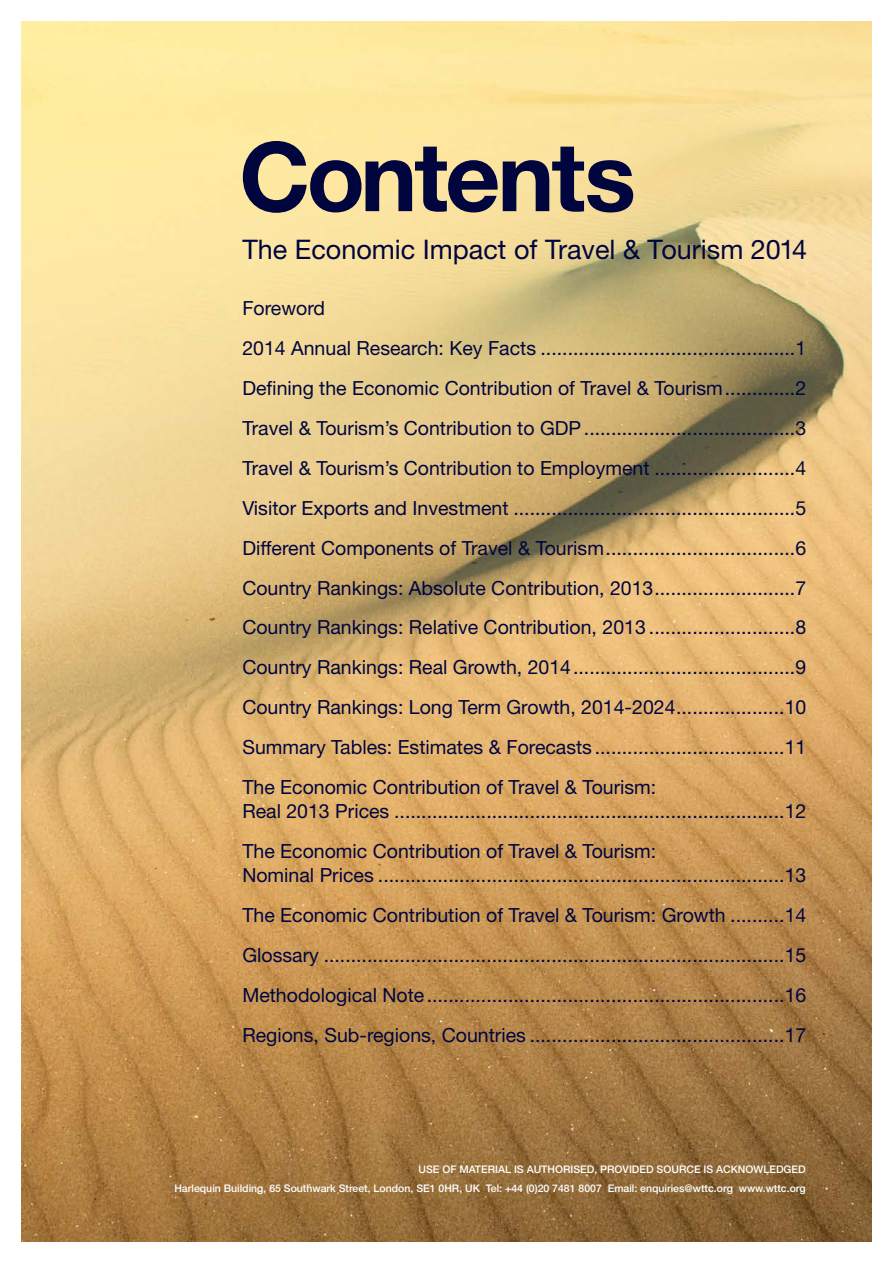
<style>
.page{position:relative;width:893px;height:1263px;background:#fff}
.page>*{position:absolute;margin:0;border:0;box-sizing:border-box;transform-origin:0 0}
.t1{font:700 96px "Helvetica Neue";color:#00053e}
.t2{font:27px "Helvetica Neue";color:#00053e}
.t3{font:19.5px/39.9px "Helvetica Neue";color:#00053e}
.t4{font:500 10.5px/18.6px "Helvetica Neue";color:#fff;text-align:right}
</style>
<div class="page">
<img style="left:21px;top:21px;width:851px;height:1221px">
<h1 class="t1" style="left:239px;top:118px;width:398px">Contents</h1>
<h2 class="t2" style="left:242px;top:233px;width:566px">The Economic Impact of Travel &amp; Tourism 2014</h2>
<p class="t3" style="left:242px;top:288px;width:565px">Foreword<br>2014 Annual Research: Key Facts ...............................................1<br>Defining the Economic Contribution of Travel &amp; Tourism.............2<br>Travel &amp; Tourism’s Contribution to GDP.......................................3<br>Travel &amp; Tourism’s Contribution to Employment ..........................4<br>Visitor Exports and Investment ....................................................5<br>Different Components of Travel &amp; Tourism...................................6<br>Country Rankings: Absolute Contribution, 2013..........................7<br>Country Rankings: Relative Contribution, 2013 ...........................8<br>Country Rankings: Real Growth, 2014.........................................9<br>Country Rankings: Long Term Growth, 2014-2024....................10<br>Summary Tables: Estimates &amp; Forecasts ...................................11<br>The Economic Contribution of Travel &amp; Tourism:</p>
<p class="t3" style="left:242px;top:791px;width:565px">Real 2013 Prices ........................................................................12<br>The Economic Contribution of Travel &amp; Tourism:</p>
<p class="t3" style="left:242px;top:855px;width:565px;text-align:justify">Nominal Prices ...........................................................................13<br>The Economic Contribution of Travel &amp; Tourism: Growth ..........14<br>Glossary .....................................................................................15<br>Methodological Note..................................................................16<br>Regions, Sub-regions, Countries ...............................................17</p>
<p class="t4" style="left:174px;top:1160px;width:633px">e is Acknowledged<br>Harlequin Building, 65 Southwark Street, London, SE1 0HR, UK Tel: +44 (0)20 7481 8007 Email: enquiries@wttc.org www.wttc.org</p>
<p class="t4" style="left:419px;top:1160px;width:117px">Use of Material is Auth</p>
<p class="t4" style="left:555px;top:1160px;width:125px">orised, Provided Sourc</p>
</div>
